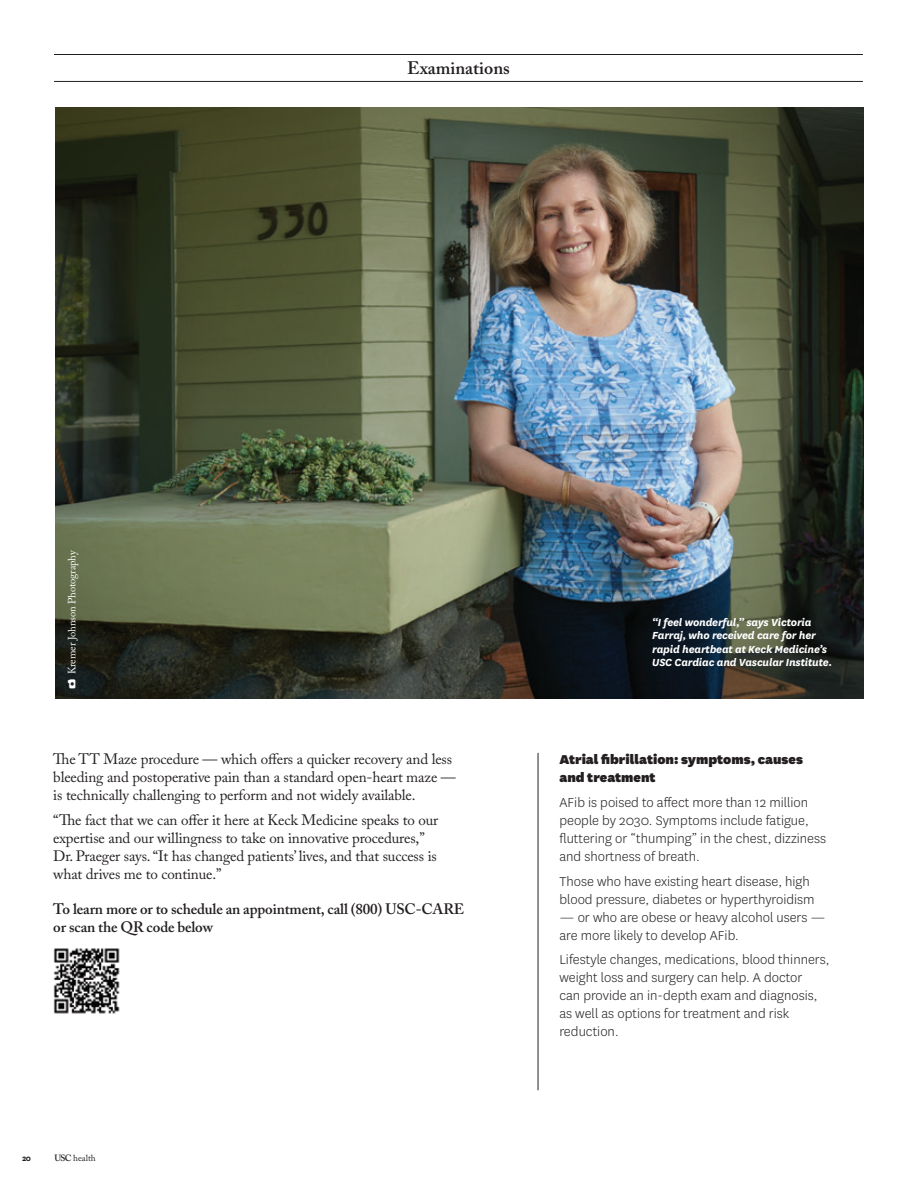
<style>
.page{position:relative;width:918px;height:1188px;background:#fff}
.page>*{position:absolute;margin:0;border:0;box-sizing:border-box;transform-origin:0 0}
.t1{font:600 18px "Adobe Caslon Pro";color:#231f20}
.t2{font:300 15px/18px "National";color:#231f20}
.t3{font:15px/18px "Adobe Caslon Pro";letter-spacing:-.01em;color:#231f20}
.t4{font:600 15px/18px "Adobe Caslon Pro";letter-spacing:-.01em;color:#231f20}
.t5{font:900 15px/18px "National";color:#231f20}
.t6{font:italic 700 12px/13.5px "National";letter-spacing:-.015em;color:#fff}
.t7{font:10.5px "Adobe Caslon Pro";letter-spacing:-.01em;color:#fff}
.t8{font:9px "Adobe Caslon Pro";color:#231f20}
.t9{font:700 9px "National";color:#231f20}
.s1{font-family:"Kamera Dings"}
.s2{font-weight:600}
</style>
<div class="page">
<hr style="left:54px;top:54px;width:809px;height:1px;background:#231f20">
<hr style="left:54px;top:81px;width:809px;height:1px;background:#231f20">
<img style="left:55px;top:108px;width:809px;height:591px">
<img style="left:53px;top:948px;width:67px;height:66px">
<hr style="left:538px;top:753px;width:1px;height:337px;background:#231f20">
<p class="t1" style="left:407px;top:58px;width:104px">Examinations</p>
<p class="t7" style="left:66px;top:689px;width:140px;rotate:-90deg"><span class="s1">d</span> Kremer Johnson Photography</p>
<p class="t3" style="left:53px;top:750px;width:404px">The TT Maze procedure — which offers a quicker recovery and less bleeding and postoperative pain than a standard open-heart maze — is technically challenging to perform and not widely available.</p>
<p class="t3" style="left:53px;top:811px;width:387px">“The fact that we can offer it here at Keck Medicine speaks to our expertise and our willingness to take on innovative procedures,” Dr. Praeger says. “It has changed patients’ lives, and that success is what drives me to continue.”</p>
<p class="t4" style="left:53px;top:899px;width:412px">To learn more or to schedule an appointment, call (800) USC-CARE or scan the QR code below</p>
<p class="t9" style="left:22px;top:1152px;width:11px">20</p>
<p class="t8" style="left:54px;top:1153px;width:43px"><span class="s2">USC</span> health</p>
<p class="t6" style="left:652px;top:614px;width:181px">“I feel wonderful,” says Victoria Farraj, who received care for her rapid heartbeat at Keck Medicine’s USC Cardiac and Vascular Institute.</p>
<p class="t5" style="left:559px;top:750px;width:245px">Atrial fibrillation: symptoms, causes and treatment</p>
<p class="t2" style="left:559px;top:793px;width:268px">AFib is poised to affect more than 12 million people by 2030. Symptoms include fatigue, fluttering or “thumping” in the chest, dizziness and shortness of breath.</p>
<p class="t2" style="left:559px;top:872px;width:257px">Those who have existing heart disease, high blood pressure, diabetes or hyperthyroidism</p>
<p class="t2" style="left:559px;top:908px;width:268px">— or who are obese or heavy alcohol users — are more likely to develop AFib.</p>
<p class="t2" style="left:559px;top:950px;width:271px">Lifestyle changes, medications, blood thinners, weight loss and surgery can help. A doctor<br>can provide an in-depth exam and diagnosis, as well as options for treatment and risk reduction.</p>
</div>
